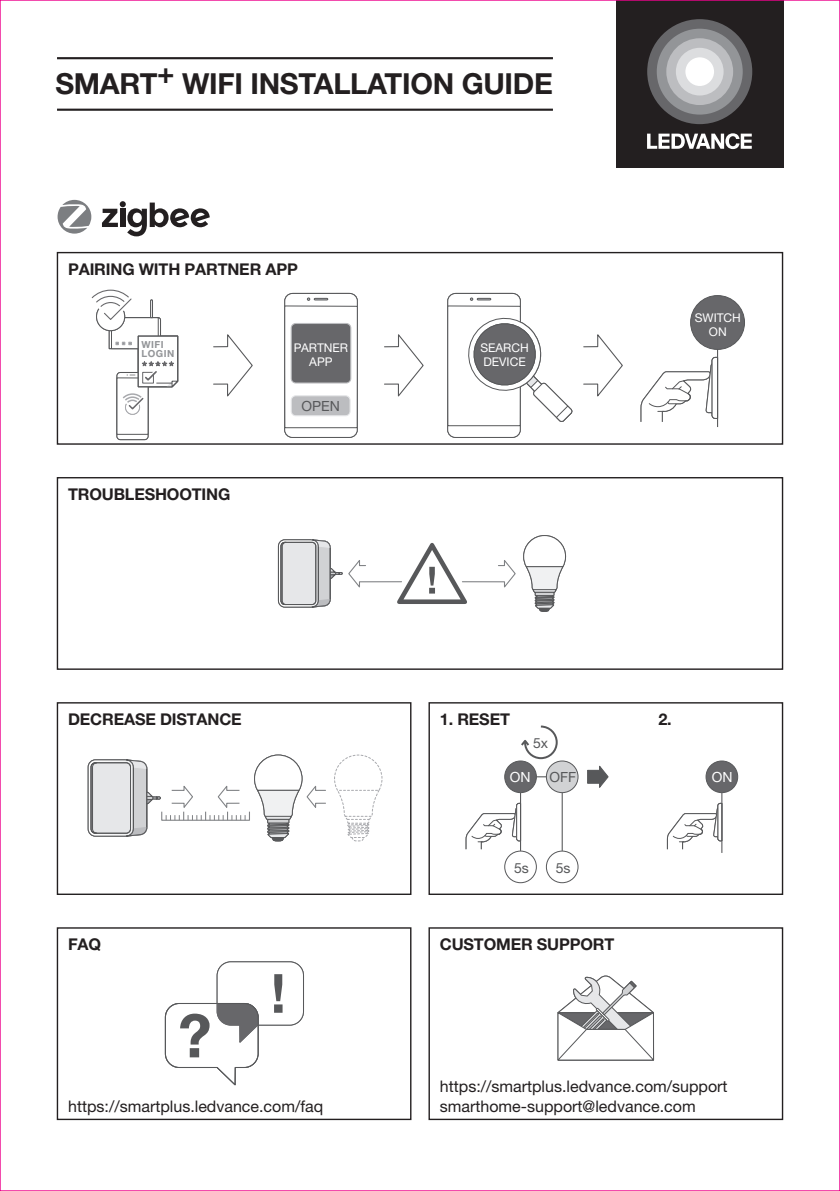
<style>
.page{position:relative;width:840px;height:1191px;background:#fff}
.page>*{position:absolute;margin:0;border:0;box-sizing:border-box;transform-origin:0 0}
.t1{font:700 29px "Helvetica Neue LT Pro";letter-spacing:-.01em;color:#231f20}
.t2{font:700 16.2px "Helvetica Neue LT Pro";letter-spacing:-.01em;color:#231f20}
.t3{font:16px/19.2px "Helvetica Neue LT Pro";color:#231f20}
.t4{font:14px "Helvetica Neue OSRAM";color:#57585a}
.t5{font:14px "Helvetica Neue OSRAM";color:#fff}
.t6{font:12px/14.4px "Helvetica Neue OSRAM";color:#fff;text-align:center}
.t7{font:700 9.8px/9.8px "Helvetica Neue LT Pro";letter-spacing:.05em;color:#939598}
</style>
<div class="page">
<div style="left:615px;top:1px;width:167px;height:166px;background:#231f20"></div>
<svg style="left:647px;top:133px;width:104px;height:16px"></svg>
<div style="left:646px;top:19px;width:105px;height:105px;background:#67676a;border-radius:50%"></div>
<div style="left:656px;top:29px;width:86px;height:86px;background:#939598;border-radius:50%"></div>
<div style="left:666px;top:38px;width:66px;height:67px;background:#bcbdc0;border-radius:50%"></div>
<div style="left:675px;top:48px;width:48px;height:47px;background:#dcdddf;border-radius:50%"></div>
<div style="left:685px;top:57px;width:28px;height:29px;background:#fff;border-radius:50%"></div>
<hr style="left:57px;top:57px;width:495px;height:2px;background:#231f20">
<hr style="left:57px;top:109px;width:495px;height:2px;background:#231f20">
<svg style="left:58px;top:200px;width:33px;height:34px"></svg>
<svg style="left:102px;top:201px;width:108px;height:35px"></svg>
<div style="left:116px;top:372px;width:32px;height:68px;border:1px solid #57585a;border-radius:3px"></div>
<div style="left:116px;top:377px;width:32px;height:58px;border:1px solid #57585a"></div>
<div style="left:125px;top:400px;width:15px;height:15px;border:1px solid #a8a9ad;border-radius:50%"></div>
<svg style="left:91px;top:289px;width:88px;height:125px"></svg>
<svg style="left:213px;top:334px;width:40px;height:63px"></svg>
<div style="left:284px;top:293px;width:73px;height:145px;border:1px solid #57585a;border-radius:8px"></div>
<svg style="left:284px;top:298px;width:74px;height:130px"></svg>
<div style="left:291px;top:323px;width:59px;height:60px;background:#67676a;border-radius:5px"></div>
<div style="left:290px;top:323px;width:61px;height:60px;border:1px solid #bcbdc0;border-radius:5px"></div>
<div style="left:291px;top:396px;width:59px;height:20px;background:#bcbdc0;border-radius:5px"></div>
<div style="left:290px;top:395px;width:60px;height:21px;border:1px solid #e6e7e9;border-radius:5px"></div>
<svg style="left:384px;top:334px;width:40px;height:63px"></svg>
<div style="left:447px;top:293px;width:73px;height:145px;border:1px solid #57585a;border-radius:8px"></div>
<svg style="left:447px;top:298px;width:126px;height:128px"></svg>
<svg style="left:717px;top:350px;width:2px;height:72px"></svg>
<svg style="left:640px;top:356px;width:78px;height:68px"></svg>
<hr style="left:716px;top:341px;width:1px;height:86px;background:#57585a">
<div style="left:690px;top:295px;width:54px;height:54px;background:#67676a;border-radius:50%"></div>
<div style="left:689px;top:295px;width:55px;height:55px;border:1px solid #57585a;border-radius:50%"></div>
<svg style="left:583px;top:334px;width:40px;height:63px"></svg>
<div style="left:57px;top:252px;width:725px;height:193px;border:1px solid #231f20"></div>
<svg style="left:523px;top:535px;width:43px;height:77px"></svg>
<svg style="left:277px;top:539px;width:239px;height:69px"></svg>
<div style="left:57px;top:477px;width:725px;height:193px;border:1px solid #231f20"></div>
<svg style="left:334px;top:754px;width:48px;height:87px"></svg>
<div style="left:161px;top:811px;width:89px;height:9px;border:1px solid #808285"></div>
<svg style="left:254px;top:754px;width:72px;height:88px"></svg>
<svg style="left:87px;top:759px;width:158px;height:78px"></svg>
<div style="left:57px;top:702px;width:354px;height:193px;border:1px solid #231f20"></div>
<svg style="left:465px;top:802px;width:54px;height:48px"></svg>
<hr style="left:519px;top:793px;width:2px;height:58px;background:#57585a">
<div style="left:504px;top:761px;width:32px;height:31px;background:#67676a;border-radius:50%"></div>
<div style="left:504px;top:760px;width:32px;height:33px;border:1px solid #57585a;border-radius:50%"></div>
<div style="left:546px;top:761px;width:31px;height:31px;background:#d1d2d4;border-radius:50%"></div>
<div style="left:545px;top:760px;width:33px;height:33px;border:1px solid #57585a;border-radius:50%"></div>
<div style="left:504px;top:850px;width:32px;height:33px;border:1px solid #57585a;border-radius:50%"></div>
<hr style="left:561px;top:793px;width:1px;height:58px;background:#57585a">
<div style="left:545px;top:850px;width:33px;height:33px;border:1px solid #57585a;border-radius:50%"></div>
<svg style="left:666px;top:802px;width:55px;height:48px"></svg>
<hr style="left:721px;top:793px;width:1px;height:60px;background:#57585a">
<div style="left:705px;top:761px;width:32px;height:31px;background:#67676a;border-radius:50%"></div>
<div style="left:705px;top:760px;width:32px;height:33px;border:1px solid #57585a;border-radius:50%"></div>
<svg style="left:587px;top:765px;width:22px;height:23px"></svg>
<svg style="left:521px;top:725px;width:37px;height:35px"></svg>
<div style="left:428px;top:702px;width:354px;height:193px;border:1px solid #231f20"></div>
<svg style="left:164px;top:961px;width:140px;height:125px"></svg>
<div style="left:57px;top:927px;width:354px;height:193px;border:1px solid #231f20"></div>
<svg style="left:557px;top:975px;width:97px;height:86px"></svg>
<div style="left:428px;top:927px;width:354px;height:193px;border:1px solid #231f20"></div>
<h1 class="t1" style="left:55px;top:66px;width:499px">SMART+ WIFI INSTALLATION GUIDE</h1>
<p class="t2" style="left:68px;top:259px;width:231px">PAIRING WITH PARTNER APP</p>
<p class="t7" style="left:141px;top:339px;width:34px">WIFI<br>LOGIN</p>
<p class="t6" style="left:294px;top:340px;width:56px">PARTNER<br>APP</p>
<p class="t4" style="left:301px;top:397px;width:40px">OPEN</p>
<p class="t2" style="left:68px;top:484px;width:164px">TROUBLESHOOTING</p>
<p class="t6" style="left:480px;top:340px;width:50px;text-align:left">SEARCH<br>DEVICE</p>
<p class="t6" style="left:694px;top:310px;width:47px">SWITCH<br>ON</p>
<p class="t2" style="left:68px;top:709px;width:175px">DECREASE DISTANCE</p>
<p class="t2" style="left:439px;top:709px;width:71px">1. RESET</p>
<p class="t2" style="left:658px;top:709px;width:15px">2.</p>
<p class="t4" style="left:533px;top:734px;width:17px">5x</p>
<p class="t5" style="left:509px;top:768px;width:22px">ON</p>
<p class="t4" style="left:549px;top:768px;width:28px">OFF</p>
<p class="t4" style="left:514px;top:859px;width:16px">5s</p>
<p class="t4" style="left:555px;top:859px;width:16px">5s</p>
<p class="t2" style="left:68px;top:934px;width:34px">FAQ</p>
<p class="t2" style="left:439px;top:934px;width:176px">CUSTOMER SUPPORT</p>
<p class="t5" style="left:711px;top:768px;width:22px">ON</p>
<p class="t3" style="left:68px;top:1096px;width:256px">https://smartplus.ledvance.com/faq</p>
<p class="t3" style="left:439px;top:1076px;width:289px">https://smartplus.ledvance.com/support smarthome-support@ledvance.com</p>
</div>
